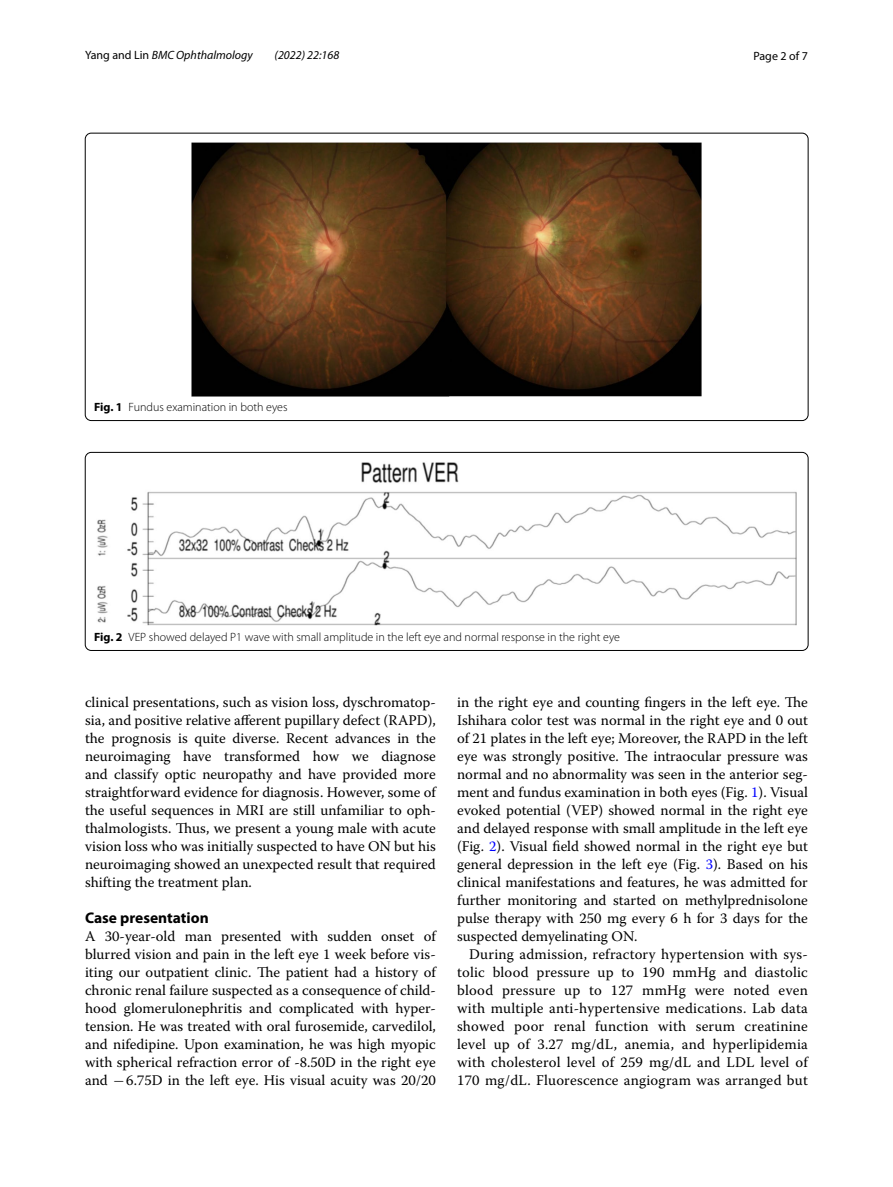
<style>
.page{position:relative;width:893px;height:1187px;background:#fff}
.page>*{position:absolute;margin:0;border:0;box-sizing:border-box;transform-origin:0 0}
.t1{font:700 15.45px "Myriad Pro";color:#000}
.t2{font:14.7px/18px "Warnock Pro";color:#000;text-align:justify}
.t3{font:300 12px "Myriad Pro";color:#000}
.t4{font:italic 12px "Myriad Pro";color:#000}
.t5{font:12px "Myriad Pro";color:#000}
.s1{font-style:normal}
.s2{font-weight:700}
.s3{font-family:"MTSY"}
.s4{color:#00f}
</style>
<div class="page">
<img style="left:191px;top:142px;width:511px;height:254px">
<img style="left:97px;top:462px;width:700px;height:163px">
<div style="left:85px;top:452px;width:723px;height:198px;border:1px solid #000;border-radius:6px"></div>
<p class="t4" style="left:85px;top:48px;width:169px"><span class="s1">Yang and Lin</span> BMC Ophthalmology</p>
<p class="t4" style="left:275px;top:48px;width:66px">(2022) 22:168</p>
<p class="t5" style="left:753px;top:48px;width:56px">Page 2 of 7</p>
<p class="t3" style="left:94px;top:400px;width:195px"><span class="s2">Fig. 1</span> Fundus examination in both eyes</p>
<p class="t3" style="left:94px;top:630px;width:527px"><span class="s2">Fig. 2</span> VEP showed delayed P1 wave with small amplitude in the left eye and normal response in the right eye</p>
<p class="t2" style="left:85px;top:692px;width:352px">clinical presentations, such as vision loss, dyschromatop&shy;sia, and positive relative afferent pupillary defect (RAPD), the prognosis is quite diverse. Recent advances in the neuroimaging have transformed how we diagnose and classify optic neuropathy and have provided more straightforward evidence for diagnosis. However, some of the useful sequences in MRI are still unfamiliar to oph&shy;thalmologists. Thus, we present a young male with acute vision loss who was initially suspected to have ON but his neuroimaging showed an unexpected result that required shifting the treatment plan.</p>
<p class="t1" style="left:85px;top:907px;width:125px">Case presentation</p>
<p class="t2" style="left:85px;top:926px;width:352px">A 30-year-old man presented with sudden onset of blurred vision and pain in the left eye 1 week before vis&shy;iting our outpatient clinic. The patient had a history of chronic renal failure suspected as a consequence of child&shy;hood glomerulonephritis and complicated with hyper&shy;tension. He was treated with oral furosemide, carvedilol, and nifedipine. Upon examination, he was high myopic with spherical refraction error of -8.50D in the right eye and <span class="s3">−</span>6.75D in the left eye. His visual acuity was 20/20</p>
<p class="t2" style="left:457px;top:692px;width:352px">in the right eye and counting fingers in the left eye. The Ishihara color test was normal in the right eye and 0 out of 21 plates in the left eye; Moreover, the RAPD in the left eye was strongly positive. The intraocular pressure was normal and no abnormality was seen in the anterior seg&shy;ment and fundus examination in both eyes (Fig. <span class="s4">1</span>). Visual evoked potential (VEP) showed normal in the right eye and delayed response with small amplitude in the left eye (Fig. <span class="s4">2</span>). Visual field showed normal in the right eye but general depression in the left eye (Fig. <span class="s4">3</span>). Based on his clinical manifestations and features, he was admitted for further monitoring and started on methylprednisolone pulse therapy with 250 mg every 6 h for 3 days for the suspected demyelinating ON.</p>
<p class="t2" style="left:457px;top:944px;width:352px;text-indent:12px">During admission, refractory hypertension with sys&shy;tolic blood pressure up to 190 mmHg and diastolic blood pressure up to 127 mmHg were noted even with multiple anti-hypertensive medications. Lab data showed poor renal function with serum creatinine level up of 3.27 mg/dL, anemia, and hyperlipidemia with cholesterol level of 259 mg/dL and LDL level of 170 mg/dL. Fluorescence angiogram was arranged but</p>
</div>
